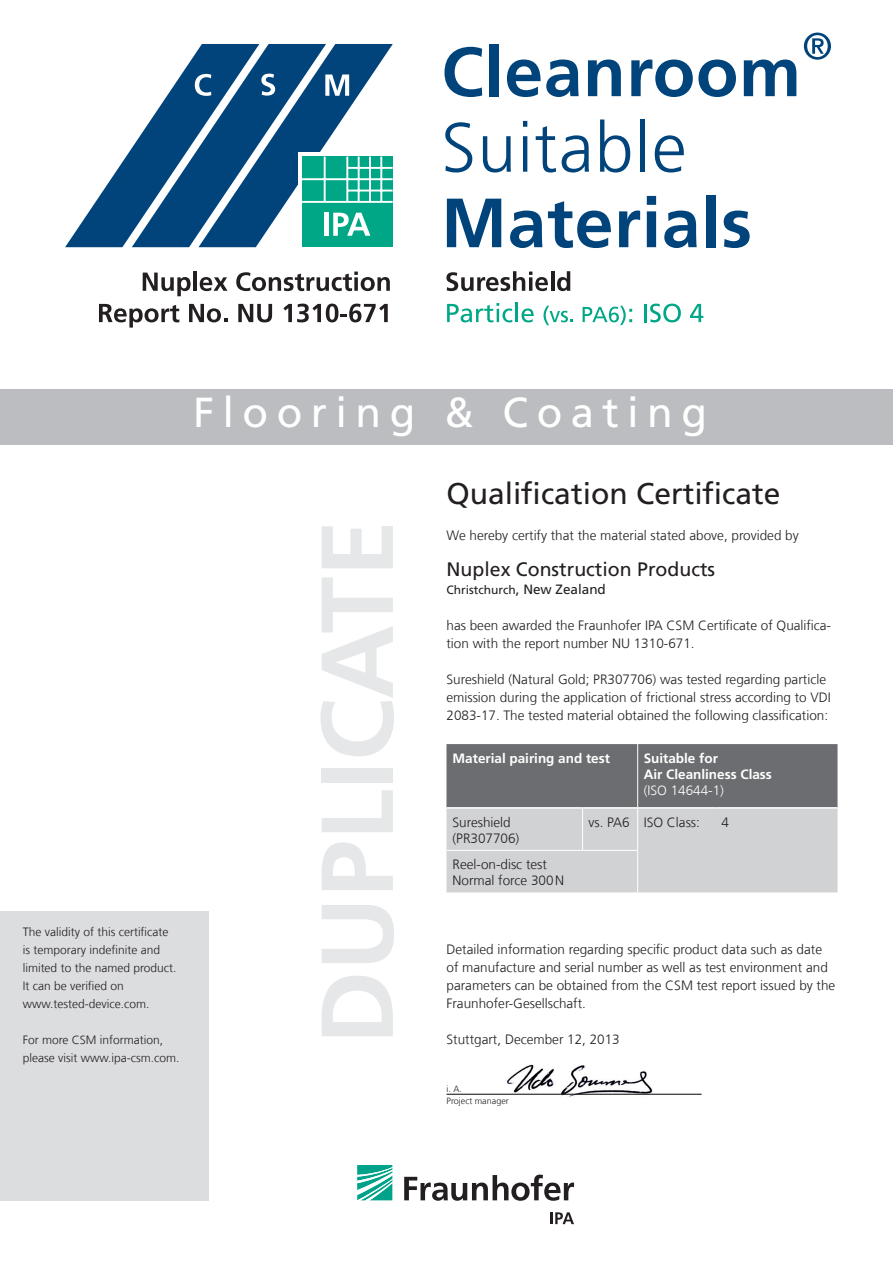
<style>
.page{position:relative;width:893px;height:1263px;background:#fff}
.page>*{position:absolute;margin:0;border:0;box-sizing:border-box;transform-origin:0 0}
.t1{font:700 102px "Frutiger LT Com";color:#e6e7e9}
.t2{font:42px "Frutiger LT Com";letter-spacing:.2em;color:#fff}
.t3{font:30px "Frutiger LT Com";color:#231f20}
.t4{font:19.5px "Frutiger LT Com";color:#231f20}
.t5{font:300 13.5px/18px "Frutiger LT Com";color:#231f20}
.t6{font:700 13.5px/16.2px "Frutiger LT Com";color:#fff}
.t7{font:300 13.5px "Frutiger LT Com";color:#fff}
.t8{font:300 12px/18px "Frutiger LT Com";color:#231f20}
.t9{font:12px "Frutiger LT Com";color:#231f20}
.t10{font:300 9px/12px "Frutiger LT Com";color:#231f20}
.s1{font-size:13.5px}
</style>
<div class="page">
<div style="left:0;top:389px;width:893px;height:55px;background:#bcbdc0"></div>
<svg style="left:447px;top:199px;width:54px;height:48px"></svg>
<svg style="left:510px;top:211px;width:32px;height:37px"></svg>
<svg style="left:548px;top:201px;width:63px;height:47px"></svg>
<svg style="left:619px;top:211px;width:21px;height:36px"></svg>
<svg style="left:647px;top:196px;width:9px;height:51px"></svg>
<svg style="left:664px;top:211px;width:33px;height:37px"></svg>
<div style="left:706px;top:195px;width:9px;height:52px;background:#00447b"></div>
<svg style="left:724px;top:211px;width:26px;height:37px"></svg>
<svg style="left:445px;top:122px;width:27px;height:51px"></svg>
<svg style="left:483px;top:136px;width:28px;height:37px"></svg>
<svg style="left:523px;top:121px;width:4px;height:6px"></svg>
<hr style="left:523px;top:136px;width:4px;height:36px;background:#00447b">
<svg style="left:536px;top:126px;width:20px;height:47px"></svg>
<svg style="left:562px;top:135px;width:27px;height:38px"></svg>
<svg style="left:600px;top:120px;width:30px;height:53px"></svg>
<div style="left:640px;top:120px;width:5px;height:52px;background:#00447b"></div>
<svg style="left:655px;top:135px;width:29px;height:38px"></svg>
<svg style="left:444px;top:47px;width:38px;height:50px"></svg>
<div style="left:489px;top:44px;width:10px;height:52px;background:#00447b"></div>
<svg style="left:507px;top:60px;width:72px;height:37px"></svg>
<svg style="left:588px;top:60px;width:33px;height:36px"></svg>
<svg style="left:631px;top:60px;width:105px;height:37px"></svg>
<svg style="left:744px;top:60px;width:52px;height:36px"></svg>
<svg style="left:804px;top:33px;width:27px;height:27px"></svg>
<svg style="left:65px;top:44px;width:328px;height:203px"></svg>
<svg style="left:143px;top:273px;width:48px;height:23px"></svg>
<hr style="left:193px;top:271px;width:4px;height:20px;background:#231f20">
<svg style="left:200px;top:277px;width:28px;height:14px"></svg>
<svg style="left:236px;top:272px;width:154px;height:19px"></svg>
<svg style="left:99px;top:304px;width:80px;height:24px"></svg>
<svg style="left:189px;top:304px;width:38px;height:18px"></svg>
<svg style="left:238px;top:304px;width:34px;height:18px"></svg>
<svg style="left:283px;top:304px;width:105px;height:18px"></svg>
<svg style="left:446px;top:271px;width:102px;height:20px"></svg>
<hr style="left:551px;top:271px;width:3px;height:20px;background:#231f20">
<svg style="left:557px;top:271px;width:13px;height:20px"></svg>
<svg style="left:447px;top:303px;width:65px;height:19px"></svg>
<hr style="left:515px;top:303px;width:3px;height:19px;background:#00a786">
<svg style="left:522px;top:308px;width:12px;height:14px"></svg>
<svg style="left:543px;top:306px;width:30px;height:19px"></svg>
<svg style="left:583px;top:306px;width:49px;height:19px"></svg>
<hr style="left:644px;top:304px;width:3px;height:18px;background:#00a786">
<svg style="left:650px;top:304px;width:31px;height:18px"></svg>
<svg style="left:690px;top:304px;width:13px;height:18px"></svg>
<img style="left:505px;top:1064px;width:150px;height:33px">
<hr style="left:446px;top:1094px;width:256px;height:1px;background:#231f20">
<svg style="left:357px;top:1165px;width:35px;height:35px"></svg>
<svg style="left:404px;top:1174px;width:170px;height:27px"></svg>
<svg style="left:550px;top:1212px;width:24px;height:12px"></svg>
<svg style="left:446px;top:744px;width:391px;height:148px;background:#a5a6a8"></svg>
<hr style="left:638px;top:807px;width:77px;height:2px;background:#fff">
<hr style="left:715px;top:807px;width:122px;height:2px;background:#fff">
<hr style="left:446px;top:807px;width:137px;height:2px;background:#fff">
<hr style="left:583px;top:807px;width:54px;height:2px;background:#fff">
<hr style="left:446px;top:850px;width:137px;height:1px;background:#fff">
<hr style="left:583px;top:850px;width:55px;height:1px;background:#fff">
<hr style="left:637px;top:744px;width:1px;height:64px;background:#fff">
<hr style="left:582px;top:809px;width:1px;height:41px;background:#fff">
<hr style="left:637px;top:808px;width:1px;height:42px;background:#fff">
<hr style="left:637px;top:851px;width:1px;height:41px;background:#fff">
<div style="left:0;top:911px;width:208px;height:290px;background:#dcdddf"></div>
<p class="t8" style="left:23px;top:923px;width:155px">The validity of this certificate is temporary indefinite and limited to the named product.<br>It can be verified on www.tested-device.com.</p>
<p class="t8" style="left:23px;top:1031px;width:158px">For more CSM information, please visit www.ipa-csm.com.</p>
<h2 class="t2" style="left:193px;top:388px;width:515px">Flooring &amp; Coating</h2>
<h1 class="t1" style="left:298px;top:1044px;width:526px;rotate:-90deg">DUPLICATE</h1>
<h3 class="t3" style="left:446px;top:476px;width:336px">Qualification Certificate</h3>
<p class="t5" style="left:446px;top:526px;width:354px">We hereby certify that the material stated above, provided by</p>
<h3 class="t4" style="left:446px;top:558px;width:270px">Nuplex Construction Products</h3>
<p class="t9" style="left:446px;top:583px;width:161px">Christchurch<span class="s1">, New Zealand</span></p>
<p class="t5" style="left:446px;top:616px;width:386px">has been awarded the Fraunhofer IPA CSM Certificate of Qualifica&shy;tion with the report number NU 1310-671.</p>
<p class="t5" style="left:446px;top:670px;width:386px">Sureshield (Natural Gold; PR307706) was tested regarding particle emission during the application of frictional stress according to VDI<br>2083-17. The tested material obtained the following classification:</p>
<p class="t6" style="left:452px;top:750px;width:159px">Material pairing and test</p>
<p class="t6" style="left:644px;top:750px;width:130px">Suitable for<br>Air Cleanliness Class</p>
<p class="t7" style="left:644px;top:783px;width:82px">(ISO 14644-1)</p>
<p class="t5" style="left:452px;top:814px;width:68px;line-height:16.2px">Sureshield (PR307706)</p>
<p class="t5" style="left:589px;top:813px;width:113px">vs. PA6 ISO Class:</p>
<p class="t5" style="left:721px;top:813px;width:9px">4</p>
<p class="t5" style="left:452px;top:856px;width:113px;line-height:16.2px">Reel-on-disc test<br>Normal force 300N</p>
<p class="t5" style="left:446px;top:940px;width:390px">Detailed information regarding specific product data such as date of manufacture and serial number as well as test environment and parameters can be obtained from the CSM test report issued by the Fraunhofer-Gesellschaft.</p>
<p class="t5" style="left:446px;top:1030px;width:175px">Stuttgart, December 12, 2013</p>
<p class="t10" style="left:446px;top:1083px;width:64px">i. A.<br>Project manager</p>
</div>
